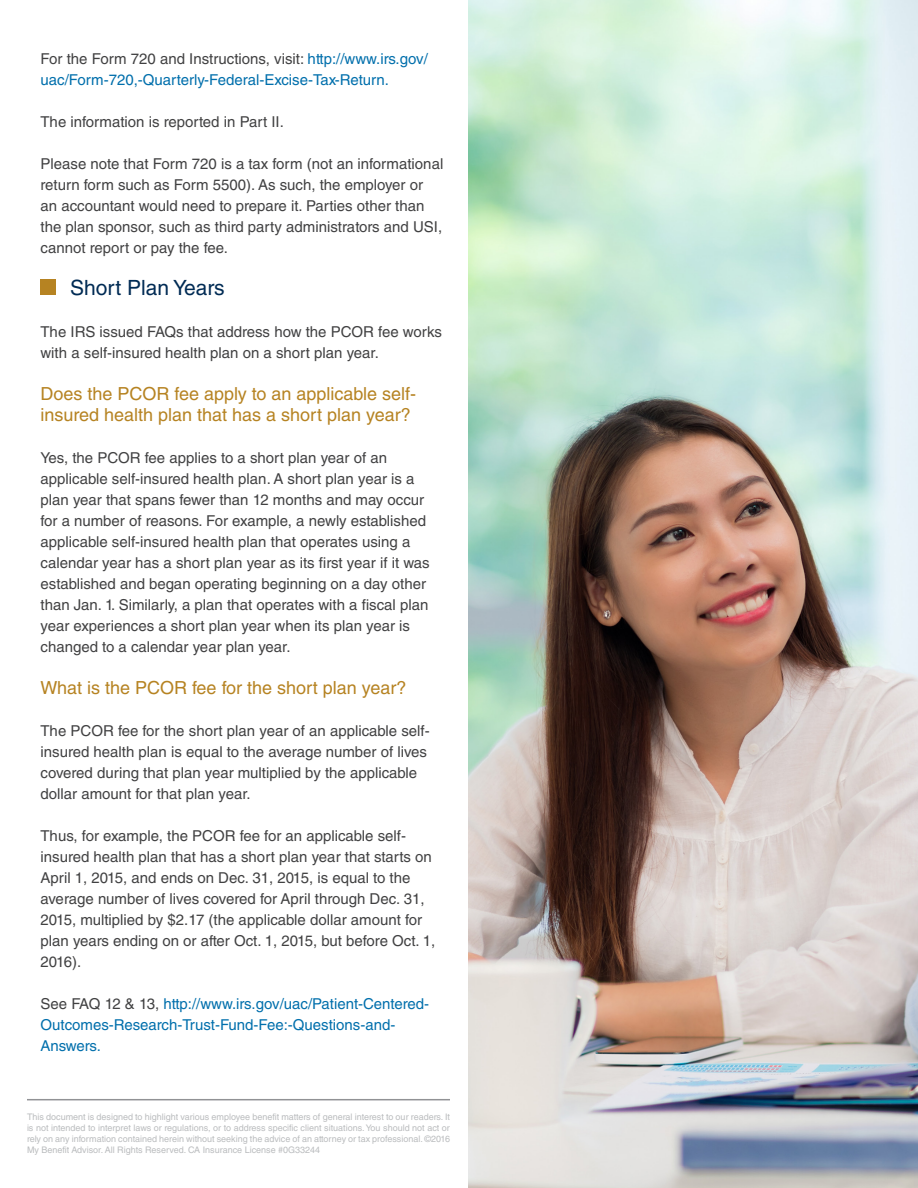
<style>
.page{position:relative;width:918px;height:1188px;background:#fff}
.page>*{position:absolute;margin:0;border:0;box-sizing:border-box;transform-origin:0 0}
.t1{font:21px "Helvetica LT Std";color:#002b54}
.t2{font:18px/21px "Helvetica LT Std";color:#b68322}
.t3{font:15px/21px "Helvetica LT Std";color:#414142}
.t4{font:15px/21px "Helvetica LT Std";color:#006fac}
.t5{font:9px/10.8px "Helvetica LT Std";color:#babcbe;text-align:justify}
.s1{color:#414142}
</style>
<div class="page">
<hr style="left:27px;top:1099px;width:423px;height:1px;background:#919295">
<img style="left:468px;top:0;width:450px;height:1188px">
<div style="left:40px;top:279px;width:16px;height:16px;background:#b68322"></div>
<p class="t4" style="left:40px;top:48px;width:389px"><span class="s1">For the Form 720 and Instructions, visit:</span> http://www.irs.gov/ uac/Form-720,-Quarterly-Federal-Excise-Tax-Return.</p>
<p class="t3" style="left:40px;top:111px;width:245px">The information is reported in Part II.</p>
<p class="t3" style="left:40px;top:153px;width:404px">Please note that Form 720 is a tax form (not an informational return form such as Form 5500). As such, the employer or an accountant would need to prepare it. Parties other than the plan sponsor, such as third party administrators and USI, cannot report or pay the fee.</p>
<h1 class="t1" style="left:70px;top:275px;width:156px">Short Plan Years</h1>
<p class="t3" style="left:40px;top:321px;width:403px">The IRS issued FAQs that address how the PCOR fee works with a self-insured health plan on a short plan year.</p>
<p class="t2" style="left:40px;top:383px;width:377px">Does the PCOR fee apply to an applicable self&shy;insured health plan that has a short plan year?</p>
<p class="t3" style="left:40px;top:447px;width:391px">Yes, the PCOR fee applies to a short plan year of an applicable self-insured health plan. A short plan year is a plan year that spans fewer than 12 months and may occur for a number of reasons. For example, a newly established applicable self-insured health plan that operates using a calendar year has a short plan year as its first year if it was established and began operating beginning on a day other than Jan. 1. Similarly, a plan that operates with a fiscal plan year experiences a short plan year when its plan year is changed to a calendar year plan year.</p>
<p class="t2" style="left:40px;top:677px;width:368px">What is the PCOR fee for the short plan year?</p>
<p class="t3" style="left:40px;top:720px;width:391px">The PCOR fee for the short plan year of an applicable self&shy;insured health plan is equal to the average number of lives covered during that plan year multiplied by the applicable dollar amount for that plan year.</p>
<p class="t3" style="left:40px;top:825px;width:396px">Thus, for example, the PCOR fee for an applicable self&shy;insured health plan that has a short plan year that starts on April 1, 2015, and ends on Dec. 31, 2015, is equal to the average number of lives covered for April through Dec. 31, 2015, multiplied by $2.17 (the applicable dollar amount for plan years ending on or after Oct. 1, 2015, but before Oct. 1, 2016).</p>
<p class="t4" style="left:40px;top:993px;width:390px"><span class="s1">See FAQ 12 &amp; 13,</span> http://www.irs.gov/uac/Patient-Centered-<br>Outcomes-Research-Trust-Fund-Fee:-Questions-and-<br>Answers.</p>
<p class="t5" style="left:27px;top:1112px;width:425px">This document is designed to highlight various employee benefit matters of general interest to our readers. It is not intended to interpret laws or regulations, or to address specific client situations. You should not act or rely on any information contained herein without seeking the advice of an attorney or tax professional. ©2016<br>My Benefit Advisor. All Rights Reserved. CA Insurance License #0G33244</p>
</div>
